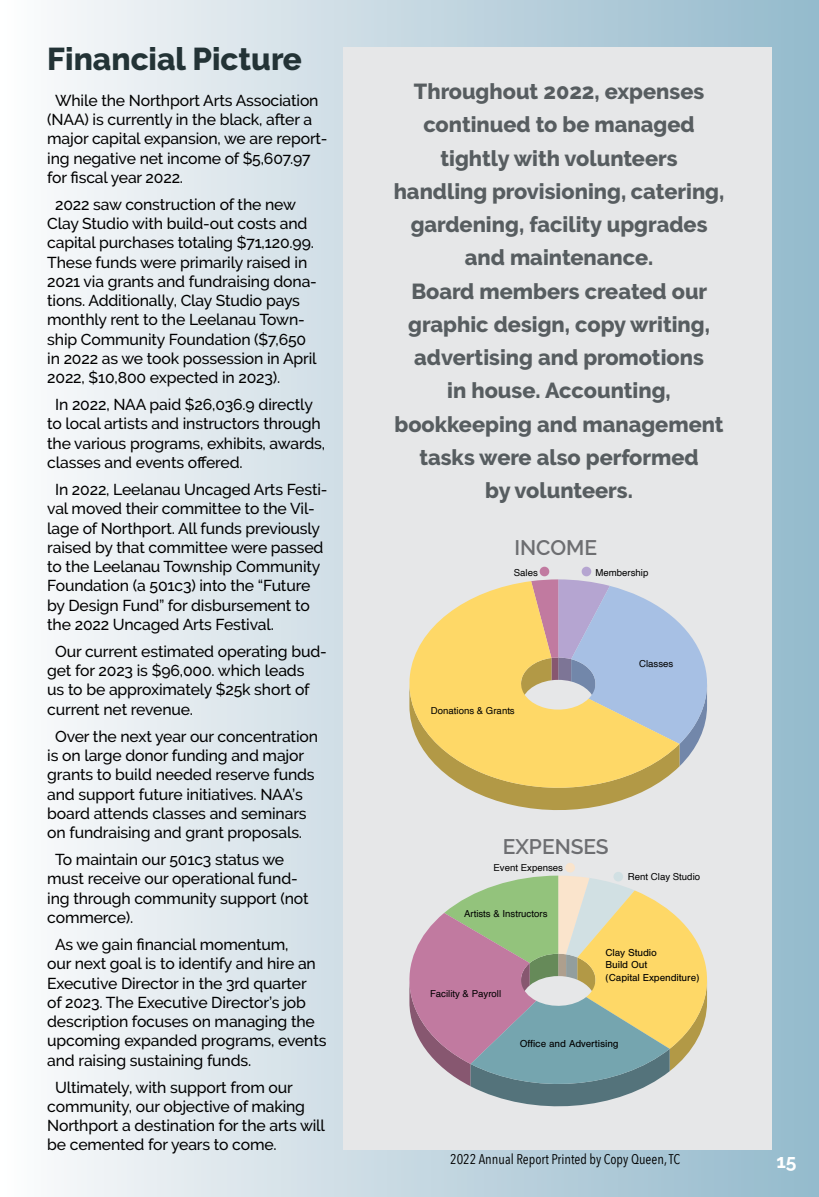
<style>
.page{position:relative;width:819px;height:1197px;background:#fff}
.page>*{position:absolute;margin:0;border:0;box-sizing:border-box;transform-origin:0 0}
.t1{font:800 31.5px "Raleway";color:#233336}
.t2{font:800 21.7px/33.2px "Raleway";color:#575d60;text-align:center}
.t3{font:600 21px "Raleway";color:#6d6e71}
.t4{font:700 19.25px "Raleway";color:#fff}
.t5{font:500 15.75px/19.2px "Raleway";letter-spacing:-.01em;color:#000}
.t6{font:14px "Avenir Next Condensed";color:#000}
.t7{font:10.5px/12.6px "Nimbus San";letter-spacing:-.01em;color:#000}
.t8{font:9.62px "Helvetica";color:#000}
</style>
<div class="page">
<div style="left:0;top:0;width:819px;height:1197px;background:linear-gradient(to right,#fcfbfb,#93b9cb)"></div>
<div style="left:343px;top:47px;width:429px;height:1103px;background:#e6e7e8"></div>
<svg style="left:489px;top:579px;width:218px;height:231px"></svg>
<svg style="left:409px;top:581px;width:271px;height:217px;background:#dcca95"></svg>
<div style="left:582px;top:567px;width:9px;height:9px;background:#b5a5d1;border-radius:50%"></div>
<div style="left:540px;top:567px;width:9px;height:9px;background:#c17aa0;border-radius:50%"></div>
<svg style="left:409px;top:876px;width:298px;height:231px"></svg>
<div style="left:565px;top:863px;width:10px;height:10px;background:#fae4cc;border-radius:50%"></div>
<div style="left:613px;top:872px;width:10px;height:10px;background:#d1e0e3;border-radius:50%"></div>
<h1 class="t1" style="left:47px;top:41px;width:256px">Financial Picture</h1>
<p class="t5" style="left:47px;top:91px;width:282px;text-indent:8px">While the Northport Arts Association (NAA) is currently in the black, after a major capital expansion, we are report&shy;ing negative net income of $5,607.97 for fiscal year 2022.</p>
<p class="t5" style="left:47px;top:195px;width:271px;text-indent:8px">2022 saw construction of the new Clay Studio with build-out costs and capital purchases totaling $71,120.99.<br>These funds were primarily raised in 2021 via grants and fundraising dona&shy;tions. Additionally, Clay Studio pays monthly rent to the Leelanau Town&shy;ship Community Foundation ($7,650 in 2022 as we took possession in April 2022, $10,800 expected in 2023).</p>
<p class="t5" style="left:47px;top:395px;width:279px;text-indent:8px">In 2022, NAA paid $26,036.9 directly to local artists and instructors through the various programs, exhibits, awards, classes and events offered.</p>
<p class="t5" style="left:47px;top:480px;width:282px;text-indent:8px">In 2022, Leelanau Uncaged Arts Festi&shy;val moved their committee to the Vil&shy;lage of Northport. All funds previously raised by that committee were passed to the Leelanau Township Community Foundation (a 501c3) into the “Future by Design Fund” for disbursement to the 2022 Uncaged Arts Festival.</p>
<p class="t5" style="left:47px;top:642px;width:281px;text-indent:8px">Our current estimated operating bud&shy;get for 2023 is $96,000. which leads<br>us to be approximately $25k short of current net revenue.</p>
<p class="t5" style="left:47px;top:727px;width:272px;text-indent:8px">Over the next year our concentration is on large donor funding and major grants to build needed reserve funds and support future initiatives. NAA’s board attends classes and seminars on fundraising and grant proposals.</p>
<p class="t5" style="left:47px;top:850px;width:263px;text-indent:8px">To maintain our 501c3 status we must receive our operational fund&shy;ing through community support (not commerce).</p>
<p class="t5" style="left:47px;top:935px;width:281px;text-indent:8px">As we gain financial momentum,<br>our next goal is to identify and hire an Executive Director in the 3rd quarter<br>of 2023. The Executive Director’s job description focuses on managing the upcoming expanded programs, events and raising sustaining funds.</p>
<p class="t5" style="left:47px;top:1077px;width:279px;text-indent:8px">Ultimately, with support from our community, our objective of making Northport a destination for the arts will be cemented for years to come.</p>
<p class="t2" style="left:394px;top:75px;width:332px">Throughout 2022, expenses continued to be managed tightly with volunteers handling provisioning, catering, gardening, facility upgrades and maintenance.<br>Board members created our graphic design, copy writing, advertising and promotions<br>in house. Accounting, bookkeeping and management tasks were also performed<br>by volunteers.</p>
<h3 class="t3" style="left:514px;top:536px;width:84px">INCOME</h3>
<p class="t8" style="left:514px;top:565px;width:26px">Sales</p>
<p class="t8" style="left:431px;top:704px;width:85px">Donations &amp; Grants</p>
<p class="t8" style="left:595px;top:565px;width:54px">Membership</p>
<p class="t8" style="left:639px;top:656px;width:36px">Classes</p>
<h3 class="t3" style="left:503px;top:835px;width:107px">EXPENSES</h3>
<p class="t8" style="left:493px;top:861px;width:71px">Event Expenses</p>
<p class="t8" style="left:464px;top:906px;width:85px">Artists &amp; Instructors</p>
<p class="t8" style="left:628px;top:869px;width:74px">Rent Clay Studio</p>
<p class="t8" style="left:430px;top:986px;width:73px">Facility &amp; Payroll</p>
<p class="t7" style="left:606px;top:946px;width:95px">Clay Studio<br>Build Out<br>(Capital Expenditure)</p>
<p class="t7" style="left:520px;top:1037px;width:100px">Office and Advertising</p>
<p class="t6" style="left:450px;top:1147px;width:232px">2022 Annual Report Printed by Copy Queen, TC</p>
<p class="t4" style="left:777px;top:1150px;width:21px">15</p>
</div>
